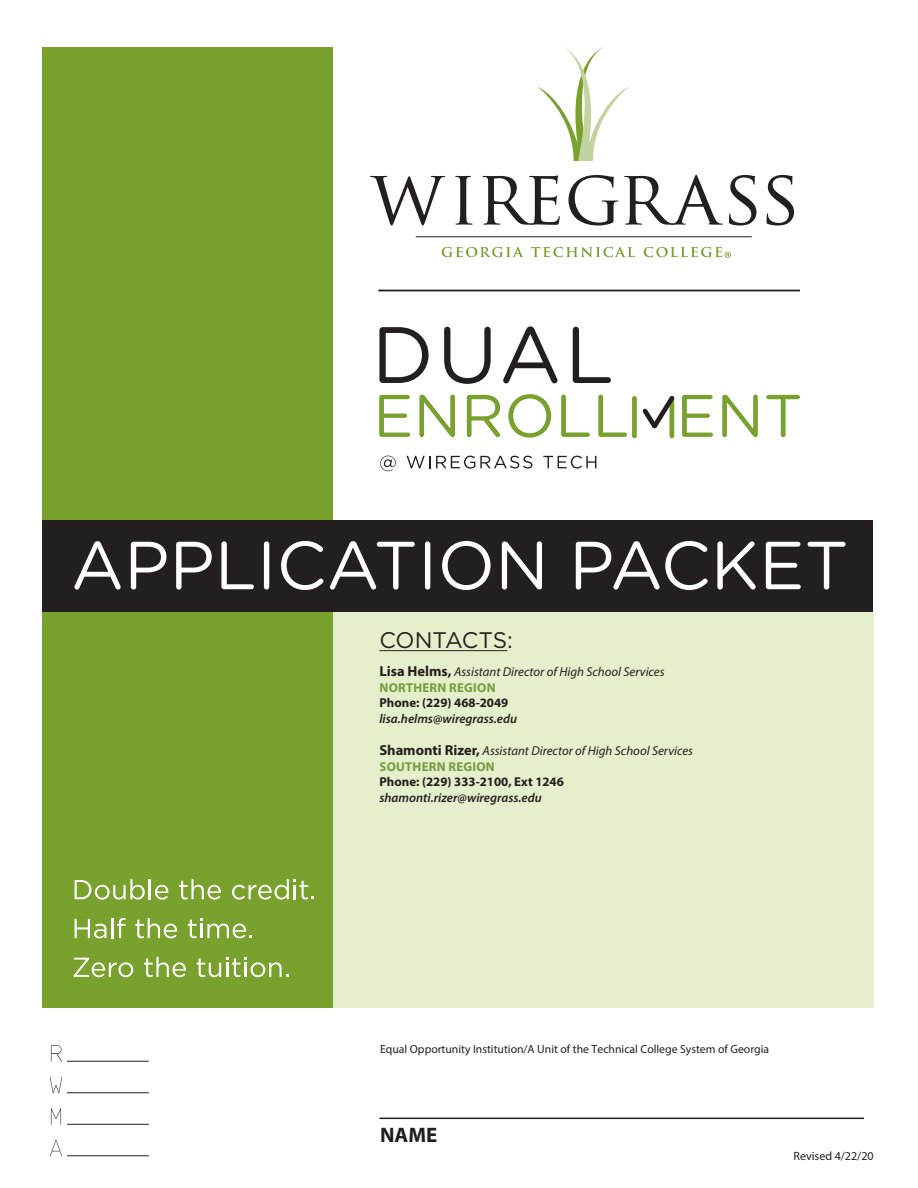
<style>
.page{position:relative;width:918px;height:1188px;background:#fff}
.page>*{position:absolute;margin:0;border:0;box-sizing:border-box;transform-origin:0 0}
.t1{font:22.5px "Gotham";letter-spacing:-.015em;color:#231f20}
.t2{font:700 21px "Myriad Pro";color:#231f20}
.t3{font:italic 12.9px "Myriad Pro";color:#231f20}
.t4{font:italic 600 12.9px "Myriad Pro";color:#231f20}
.t5{font:700 12.9px "Myriad Pro";color:#231f20}
.t6{font:700 12.9px "Myriad Pro";letter-spacing:.02em;color:#799b3d}
.t7{font:12px "Myriad Pro";color:#231f20}
.t8{font:11.7px "Myriad Pro";color:#231f20}
.s1{font-weight:700;font-style:normal;font-size:14.4px}
</style>
<div class="page">
<div style="left:42px;top:47px;width:291px;height:961px;background:#78a22d"></div>
<div style="left:42px;top:521px;width:831px;height:91px;background:#231f20"></div>
<div style="left:333px;top:612px;width:540px;height:396px;background:#e5efcb"></div>
<hr style="left:67px;top:1155px;width:82px;height:1px;background:#231f20">
<hr style="left:67px;top:1124px;width:82px;height:1px;background:#231f20">
<hr style="left:67px;top:1092px;width:82px;height:1px;background:#231f20">
<hr style="left:67px;top:1061px;width:82px;height:1px;background:#231f20">
<hr style="left:379px;top:1118px;width:485px;height:1px;background:#231f20">
<hr style="left:416px;top:236px;width:336px;height:1px;background:#231f20">
<hr style="left:378px;top:290px;width:422px;height:1px;background:#231f20">
<div style="left:264px;top:541px;width:5px;height:49px;background:#fff;border-radius:3px"></div>
<div style="left:425px;top:541px;width:5px;height:49px;background:#fff;border-radius:3px"></div>
<hr style="left:379px;top:650px;width:128px;height:1px;background:#231f20">
<svg style="left:370px;top:176px;width:75px;height:49px"></svg>
<svg style="left:455px;top:176px;width:18px;height:49px"></svg>
<svg style="left:483px;top:175px;width:77px;height:50px"></svg>
<svg style="left:569px;top:175px;width:49px;height:50px"></svg>
<svg style="left:624px;top:175px;width:99px;height:50px"></svg>
<svg style="left:729px;top:175px;width:27px;height:50px"></svg>
<svg style="left:767px;top:175px;width:27px;height:50px"></svg>
<svg style="left:538px;top:47px;width:90px;height:114px"></svg>
<svg style="left:442px;top:247px;width:82px;height:10px"></svg>
<svg style="left:531px;top:247px;width:104px;height:10px"></svg>
<svg style="left:644px;top:247px;width:87px;height:11px"></svg>
<svg style="left:379px;top:395px;width:31px;height:42px"></svg>
<svg style="left:419px;top:395px;width:36px;height:42px"></svg>
<svg style="left:467px;top:395px;width:33px;height:42px"></svg>
<svg style="left:508px;top:394px;width:43px;height:44px"></svg>
<svg style="left:561px;top:395px;width:29px;height:42px"></svg>
<svg style="left:598px;top:395px;width:29px;height:42px"></svg>
<svg style="left:682px;top:395px;width:31px;height:42px"></svg>
<svg style="left:722px;top:395px;width:36px;height:42px"></svg>
<svg style="left:766px;top:395px;width:34px;height:42px"></svg>
<hr style="left:670px;top:396px;width:4px;height:42px;background:#78a22d;border-radius:2px">
<div style="left:632px;top:396px;width:5px;height:42px;background:#78a22d;border-radius:2px"></div>
<svg style="left:642px;top:396px;width:33px;height:33px"></svg>
<svg style="left:379px;top:327px;width:50px;height:56px"></svg>
<svg style="left:444px;top:327px;width:47px;height:57px"></svg>
<svg style="left:503px;top:327px;width:55px;height:56px"></svg>
<svg style="left:573px;top:327px;width:38px;height:56px"></svg>
<svg style="left:380px;top:456px;width:16px;height:15px"></svg>
<svg style="left:407px;top:456px;width:125px;height:13px"></svg>
<svg style="left:543px;top:456px;width:53px;height:13px"></svg>
<svg style="left:74px;top:541px;width:47px;height:49px"></svg>
<svg style="left:131px;top:542px;width:35px;height:48px"></svg>
<svg style="left:176px;top:542px;width:36px;height:48px"></svg>
<svg style="left:221px;top:541px;width:33px;height:48px"></svg>
<svg style="left:281px;top:541px;width:42px;height:49px"></svg>
<svg style="left:330px;top:541px;width:85px;height:49px"></svg>
<svg style="left:442px;top:541px;width:49px;height:49px"></svg>
<svg style="left:502px;top:541px;width:40px;height:49px"></svg>
<svg style="left:576px;top:541px;width:132px;height:49px"></svg>
<svg style="left:717px;top:541px;width:39px;height:49px"></svg>
<svg style="left:766px;top:542px;width:35px;height:47px"></svg>
<svg style="left:808px;top:542px;width:38px;height:48px"></svg>
<svg style="left:75px;top:879px;width:70px;height:21px"></svg>
<hr style="left:149px;top:879px;width:2px;height:20px;background:#fff">
<svg style="left:155px;top:885px;width:13px;height:15px"></svg>
<svg style="left:179px;top:879px;width:42px;height:21px"></svg>
<svg style="left:232px;top:879px;width:82px;height:21px"></svg>
<svg style="left:75px;top:919px;width:31px;height:19px"></svg>
<hr style="left:111px;top:918px;width:2px;height:20px;background:#fff">
<svg style="left:117px;top:918px;width:9px;height:20px"></svg>
<svg style="left:135px;top:918px;width:42px;height:20px"></svg>
<svg style="left:188px;top:918px;width:64px;height:20px"></svg>
<svg style="left:74px;top:958px;width:59px;height:19px"></svg>
<svg style="left:144px;top:957px;width:42px;height:20px"></svg>
<svg style="left:197px;top:957px;width:91px;height:20px"></svg>
<svg style="left:50px;top:1140px;width:12px;height:16px"></svg>
<svg style="left:51px;top:1108px;width:10px;height:17px"></svg>
<svg style="left:50px;top:1077px;width:12px;height:16px"></svg>
<svg style="left:51px;top:1045px;width:11px;height:17px"></svg>
<h3 class="t1" style="left:379px;top:627px;width:135px">CONTACTS:</h3>
<p class="t3" style="left:379px;top:664px;width:287px"><span class="s1">Lisa Helms,</span> Assistant Director of High School Services</p>
<h6 class="t6" style="left:380px;top:679px;width:118px">NORTHERN REGION</h6>
<p class="t5" style="left:379px;top:694px;width:130px">Phone: (229) 468-2049</p>
<h6 class="t4" style="left:379px;top:710px;width:139px">lisa.helms@wiregrass.edu</h6>
<p class="t3" style="left:379px;top:743px;width:315px"><span class="s1">Shamonti Rizer,</span> Assistant Director of High School Services</p>
<h6 class="t6" style="left:380px;top:758px;width:117px">SOUTHERN REGION</h6>
<p class="t5" style="left:379px;top:774px;width:186px">Phone: (229) 333-2100, Ext 1246</p>
<p class="t4" style="left:379px;top:789px;width:164px">shamonti.rizer@wiregrass.edu</p>
<p class="t8" style="left:380px;top:1041px;width:390px">Equal Opportunity Institution/A Unit of the Technical College System of Georgia</p>
<h3 class="t2" style="left:380px;top:1121px;width:59px">NAME</h3>
<p class="t7" style="left:794px;top:1148px;width:82px">Revised 4/22/20</p>
</div>
